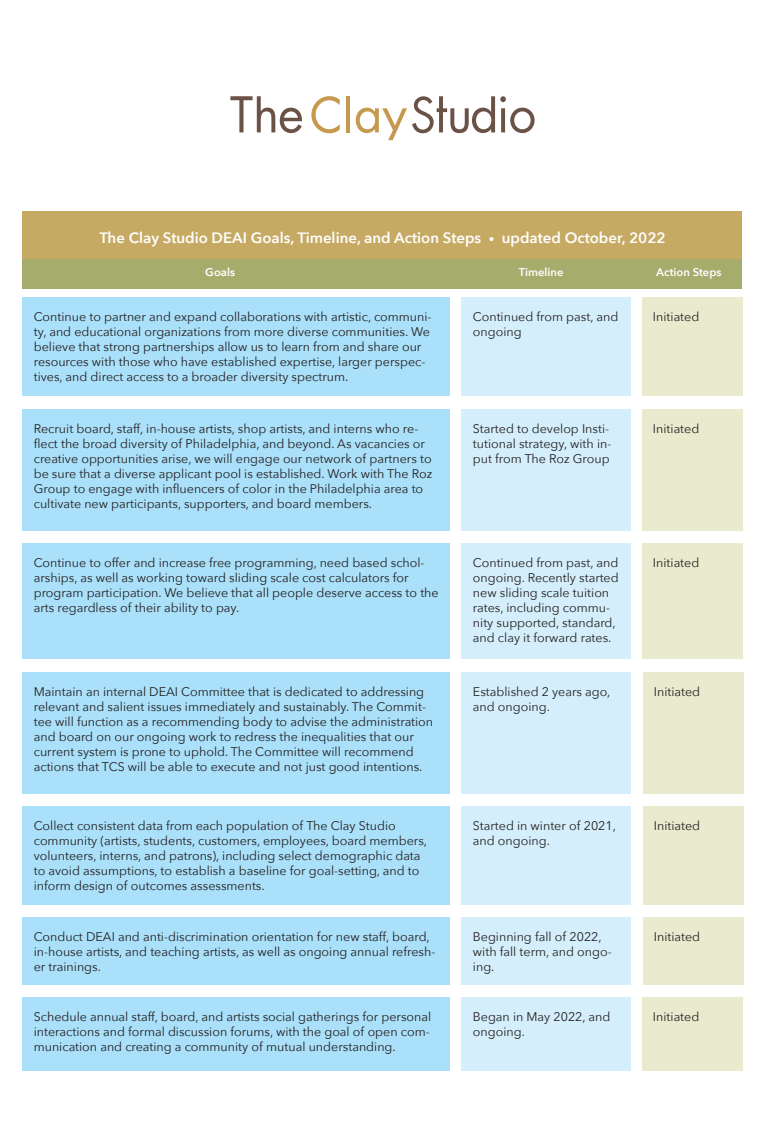
<style>
.page{position:relative;width:765px;height:1125px;background:#fff}
.page>*{position:absolute;margin:0;border:0;box-sizing:border-box;transform-origin:0 0}
.t1{font:600 15px "Avenir Next";color:#fff}
.t2{font:12.5px/15px "Avenir Next";color:#231f20}
.t3{font:600 11.25px "Avenir Next";color:#fff}
.s1{font-size:11.25px}
</style>
<div class="page">
<svg style="left:230px;top:96px;width:72px;height:37px"></svg>
<hr style="left:346px;top:96px;width:4px;height:36px;background:#c59a4e">
<svg style="left:311px;top:96px;width:29px;height:37px"></svg>
<svg style="left:356px;top:96px;width:179px;height:44px"></svg>
<div style="left:22px;top:297px;width:428px;height:99px;background:#aae0f9"></div>
<div style="left:22px;top:409px;width:428px;height:122px;background:#aae0f9"></div>
<div style="left:462px;top:297px;width:169px;height:99px;background:#d4effb"></div>
<div style="left:22px;top:543px;width:428px;height:116px;background:#aae0f9"></div>
<div style="left:462px;top:409px;width:169px;height:122px;background:#d4effb"></div>
<div style="left:22px;top:672px;width:428px;height:121px;background:#aae0f9"></div>
<div style="left:22px;top:806px;width:428px;height:98px;background:#aae0f9"></div>
<div style="left:22px;top:917px;width:428px;height:68px;background:#aae0f9"></div>
<div style="left:22px;top:211px;width:720px;height:49px;background:#c6aa64"></div>
<div style="left:462px;top:543px;width:169px;height:116px;background:#d4effb"></div>
<div style="left:462px;top:672px;width:169px;height:121px;background:#d4effb"></div>
<div style="left:462px;top:806px;width:169px;height:98px;background:#d4effb"></div>
<div style="left:462px;top:917px;width:169px;height:68px;background:#d4effb"></div>
<div style="left:22px;top:998px;width:428px;height:73px;background:#aae0f9"></div>
<div style="left:462px;top:998px;width:169px;height:73px;background:#d4effb"></div>
<div style="left:642px;top:297px;width:100px;height:99px;background:#eaeacf"></div>
<div style="left:22px;top:260px;width:720px;height:29px;background:#a5ac6c"></div>
<div style="left:642px;top:409px;width:100px;height:122px;background:#eaeacf"></div>
<div style="left:642px;top:543px;width:100px;height:116px;background:#eaeacf"></div>
<div style="left:643px;top:672px;width:100px;height:121px;background:#eaeacf"></div>
<div style="left:643px;top:806px;width:100px;height:98px;background:#eaeacf"></div>
<div style="left:643px;top:917px;width:100px;height:68px;background:#eaeacf"></div>
<div style="left:642px;top:998px;width:100px;height:73px;background:#eaeacf"></div>
<p class="t1" style="left:99px;top:225px;width:568px">The Clay Studio DEAI Goals, Timeline, and Action Steps <span class="s1">•</span> updated October, 2022</p>
<p class="t3" style="left:205px;top:263px;width:31px">Goals</p>
<p class="t3" style="left:519px;top:263px;width:46px">Timeline</p>
<p class="t3" style="left:656px;top:263px;width:67px">Action Steps</p>
<p class="t2" style="left:34px;top:309px;width:399px">Continue to partner and expand collaborations with artistic, communi&shy;ty, and educational organizations from more diverse communities. We believe that strong partnerships allow us to learn from and share our resources with those who have established expertise, larger perspec&shy;tives, and direct access to a broader diversity spectrum.</p>
<p class="t2" style="left:34px;top:420px;width:400px">Recruit board, staff, in-house artists, shop artists, and interns who re&shy;flect the broad diversity of Philadelphia, and beyond. As vacancies or creative opportunities arise, we will engage our network of partners to be sure that a diverse applicant pool is established. Work with The Roz Group to engage with influencers of color in the Philadelphia area to cultivate new participants, supporters, and board members.</p>
<p class="t2" style="left:34px;top:554px;width:407px">Continue to offer and increase free programming, need based schol&shy;arships, as well as working toward sliding scale cost calculators for program participation. We believe that all people deserve access to the arts regardless of their ability to pay.</p>
<p class="t2" style="left:34px;top:683px;width:401px">Maintain an internal DEAI Committee that is dedicated to addressing relevant and salient issues immediately and sustainably. The Commit&shy;tee will function as a recommending body to advise the administration and board on our ongoing work to redress the inequalities that our current system is prone to uphold. The Committee will recommend actions that TCS will be able to execute and not just good intentions.</p>
<p class="t2" style="left:34px;top:817px;width:395px">Collect consistent data from each population of The Clay Studio community (artists, students, customers, employees, board members, volunteers, interns, and patrons), including select demographic data to avoid assumptions, to establish a baseline for goal-setting, and to inform design of outcomes assessments.</p>
<p class="t2" style="left:34px;top:929px;width:403px">Conduct DEAI and anti-discrimination orientation for new staff, board, in-house artists, and teaching artists, as well as ongoing annual refresh&shy;er trainings.</p>
<p class="t2" style="left:473px;top:309px;width:147px">Continued from past, and ongoing</p>
<p class="t2" style="left:473px;top:420px;width:140px">Started to develop Insti&shy;tutional strategy, with in&shy;put from The Roz Group</p>
<p class="t2" style="left:473px;top:555px;width:147px">Continued from past, and ongoing. Recently started new sliding scale tuition rates, including commu&shy;nity supported, standard, and clay it forward rates.</p>
<p class="t2" style="left:473px;top:683px;width:139px">Established 2 years ago, and ongoing.</p>
<p class="t2" style="left:473px;top:817px;width:145px">Started in winter of 2021, and ongoing.</p>
<p class="t2" style="left:473px;top:929px;width:140px">Beginning fall of 2022, with fall term, and ongo&shy;ing.</p>
<p class="t2" style="left:34px;top:1009px;width:399px">Schedule annual staff, board, and artists social gatherings for personal interactions and formal discussion forums, with the goal of open com&shy;munication and creating a community of mutual understanding.</p>
<p class="t2" style="left:473px;top:1009px;width:139px">Began in May 2022, and ongoing.</p>
<p class="t2" style="left:653px;top:309px;width:48px">Initiated</p>
<p class="t2" style="left:653px;top:420px;width:48px">Initiated</p>
<p class="t2" style="left:653px;top:555px;width:48px">Initiated</p>
<p class="t2" style="left:654px;top:683px;width:48px">Initiated</p>
<p class="t2" style="left:654px;top:817px;width:48px">Initiated</p>
<p class="t2" style="left:654px;top:929px;width:48px">Initiated</p>
<p class="t2" style="left:653px;top:1009px;width:48px">Initiated</p>
</div>
